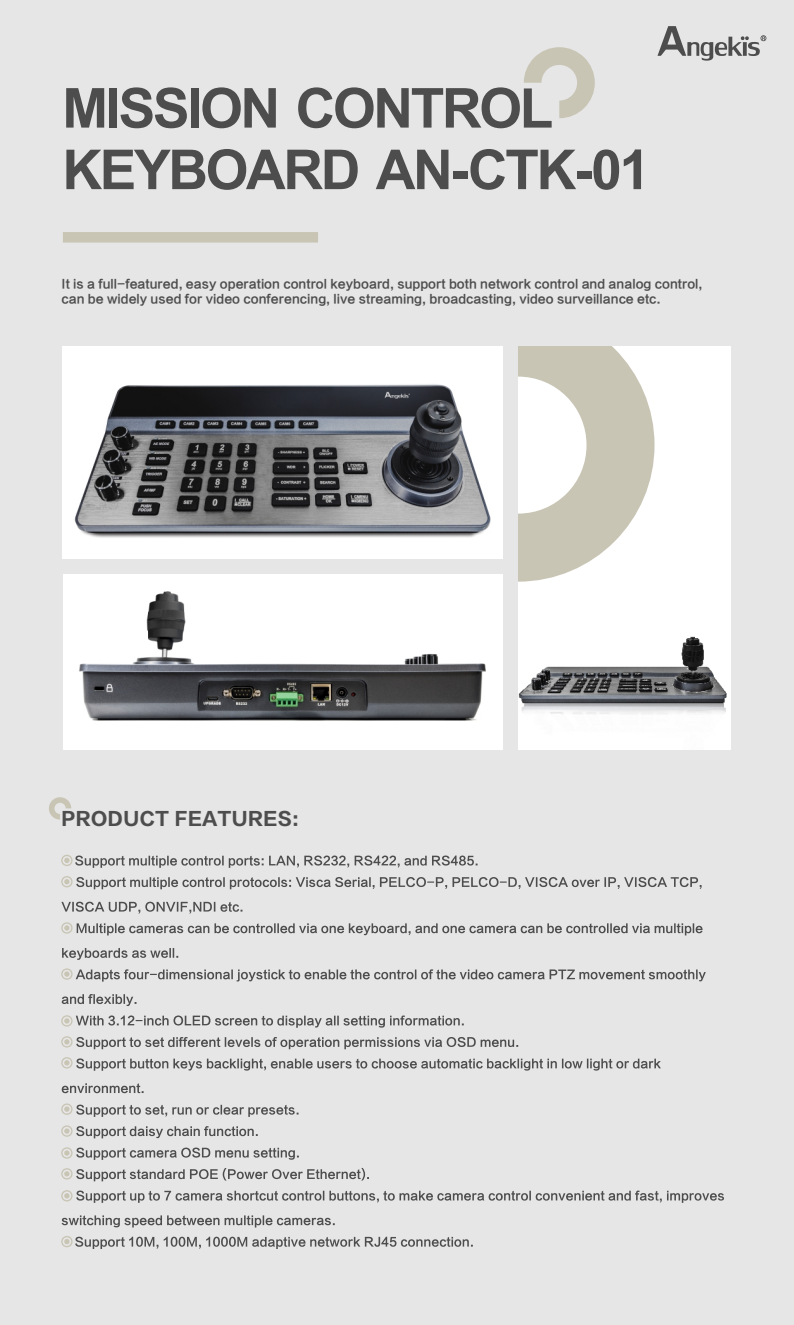
<style>
.page{position:relative;width:794px;height:1325px;background:#fff}
.page>*{position:absolute;margin:0;border:0;box-sizing:border-box;transform-origin:0 0}
.t1{font:700 55.12px/61.6px "Arial";letter-spacing:-.045em;color:#4d4d4d}
.t2{font:18.38px "FZLTDHK GBK1 0";color:#4d4d4d}
.t3{font:12.08px/15.8px "FZLTZHK GBK1 0";color:#4d4d4d}
</style>
<div class="page">
<div style="left:0;top:0;width:793px;height:1324px;background:#e6e6e6"></div>
<div style="left:63px;top:232px;width:255px;height:10px;background:#c9c5b5"></div>
<svg style="left:62px;top:855px;width:640px;height:105px"></svg>
<svg style="left:159px;top:855px;width:318px;height:12px"></svg>
<svg style="left:61px;top:854px;width:12px;height:12px"></svg>
<svg style="left:61px;top:876px;width:640px;height:59px"></svg>
<svg style="left:61px;top:968px;width:645px;height:102px"></svg>
<svg style="left:61px;top:1103px;width:663px;height:145px"></svg>
<svg style="left:49px;top:797px;width:22px;height:22px"></svg>
<img style="left:63px;top:346px;width:439px;height:212px">
<div style="left:518px;top:346px;width:212px;height:403px;background:#fff"></div>
<img style="left:518px;top:636px;width:209px;height:78px">
<svg style="left:518px;top:346px;width:136px;height:235px"></svg>
<svg style="left:524px;top:47px;width:71px;height:71px"></svg>
<svg style="left:657px;top:26px;width:109px;height:35px"></svg>
<div style="left:63px;top:574px;width:439px;height:175px;background:#fff"></div>
<img style="left:79px;top:591px;width:407px;height:130px">
<h1 class="t1" style="left:62px;top:82px;width:589px">MISSION CONTROL<br>KEYBOARD AN-CTK-01</h1>
<p class="t3" style="left:62px;top:276px;width:642px">It is a full-featured, easy operation control keyboard, support both network control and analog control, can be widely used for video conferencing, live streaming, broadcasting, video surveillance etc.</p>
<h2 class="t2" style="left:61px;top:808px;width:239px">PRODUCT FEATURES:</h2>
</div>
